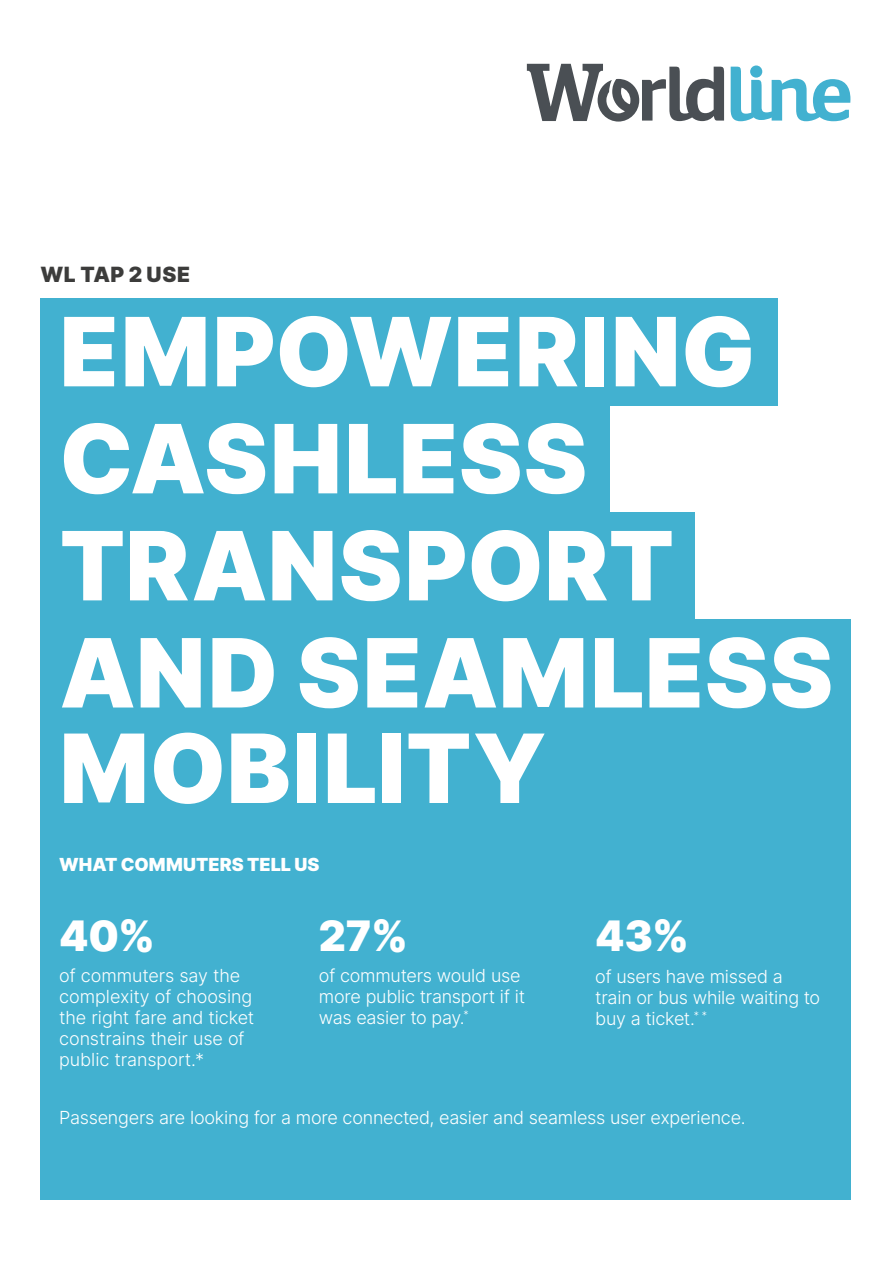
<style>
.page{position:relative;width:893px;height:1263px;background:#fff}
.page>*{position:absolute;margin:0;border:0;box-sizing:border-box;transform-origin:0 0}
.t1{font:900 95.4px/107.1px "Inter";letter-spacing:.01em;color:#fff}
.t2{font:900 42px "Inter";color:#fff}
.t3{font:900 21px "Inter";letter-spacing:.025em;color:#3c3c3b}
.t4{font:18px/21px "Inter Light BETA";letter-spacing:-.01em;color:#fff}
.t5{font:900 18px "Inter";color:#fff}
</style>
<div class="page">
<div style="left:40px;top:619px;width:810px;height:580px;background:#42b1d0"></div>
<div style="left:40px;top:298px;width:737px;height:107px;background:#42b1d0"></div>
<div style="left:40px;top:405px;width:570px;height:107px;background:#42b1d0"></div>
<div style="left:40px;top:512px;width:654px;height:107px;background:#42b1d0"></div>
<svg style="left:750px;top:65px;width:12px;height:13px"></svg>
<svg style="left:731px;top:67px;width:119px;height:54px"></svg>
<svg style="left:527px;top:64px;width:197px;height:58px"></svg>
<p class="t3" style="left:41px;top:259px;width:151px">WL TAP 2 USE</p>
<h1 class="t1" style="left:60px;top:294px;width:775px">EMPOWERING<br>CASHLESS<br>TRANSPORT<br>AND SEAMLESS</h1>
<h1 class="t1" style="left:60px;top:710px;width:488px">MOBILITY</h1>
<p class="t5" style="left:59px;top:851px;width:262px">WHAT COMMUTERS TELL US</p>
<h2 class="t2" style="left:59px;top:904px;width:97px">40%</h2>
<p class="t4" style="left:59px;top:965px;width:197px">of commuters say the complexity of choosing the right fare and ticket constrains their use of public transport.*</p>
<h2 class="t2" style="left:319px;top:904px;width:91px">27%</h2>
<p class="t4" style="left:319px;top:965px;width:208px">of commuters would use more public transport if it was easier to pay.<sup>*</sup></p>
<h2 class="t2" style="left:595px;top:905px;width:95px">43%</h2>
<p class="t4" style="left:595px;top:965px;width:226px">of users have missed a train or bus while waiting to buy a ticket.<sup>*</sup> <sup>*</sup></p>
<p class="t4" style="left:59px;top:1106px;width:688px">Passengers are looking for a more connected, easier and seamless user experience.</p>
</div>
